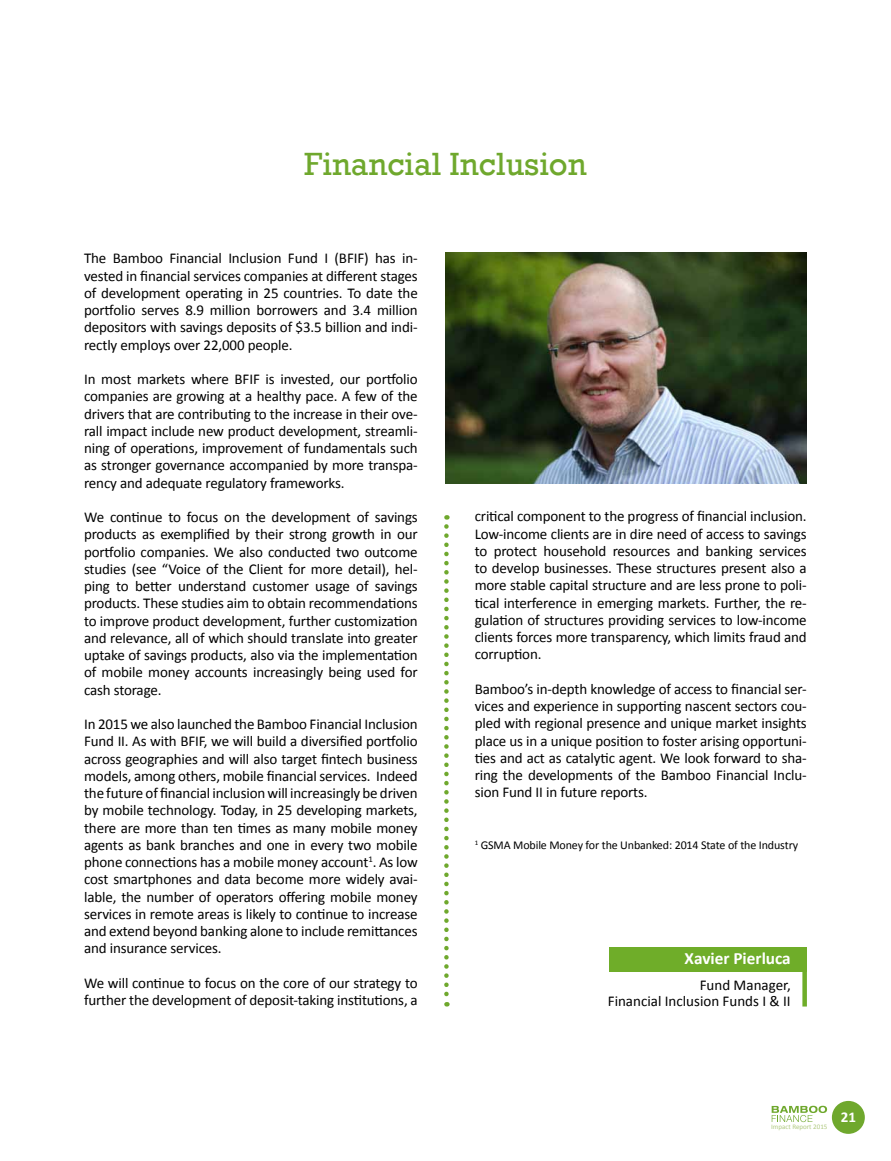
<style>
.page{position:relative;width:891px;height:1161px;background:#fff}
.page>*{position:absolute;margin:0;border:0;box-sizing:border-box;transform-origin:0 0}
.t1{font:33px "Rockwell";color:#6fa82d}
.t2{font:700 17.25px "Calibri";color:#fff}
.t3{font:15px/17.2px "Calibri";letter-spacing:-.01em;color:#000;text-align:justify}
.t4{font:700 15px "Calibri";color:#fff}
.t5{font:12px "Calibri";letter-spacing:-.01em;color:#000}
.t6{font:7.05px "Calibri";color:#b0c981}
</style>
<div class="page">
<div style="left:832px;top:1101px;width:33px;height:33px;background:#6fa82d;border-radius:50%"></div>
<svg style="left:772px;top:1106px;width:55px;height:16px"></svg>
<svg style="left:444px;top:526px;width:5px;height:481px"></svg>
<img style="left:446px;top:252px;width:361px;height:232px">
<div style="left:609px;top:947px;width:198px;height:24px;background:#6fad29"></div>
<div style="left:802px;top:969px;width:5px;height:38px;background:#6fad29"></div>
<h1 class="t1" style="left:304px;top:145px;width:284px">Financial Inclusion</h1>
<p class="t3" style="left:84px;top:249px;width:335px">The Bamboo Financial Inclusion Fund I (BFIF) has in&shy;vested in financial services companies at different stages of development operating in 25 countries. To date the portfolio serves 8.9 million borrowers and 3.4 million depositors with savings deposits of $3.5 billion and indi&shy;rectly employs over 22,000 people.</p>
<p class="t3" style="left:84px;top:370px;width:335px">In most markets where BFIF is invested, our portfolio companies are growing at a healthy pace. A few of the drivers that are contributing to the increase in their ove&shy;rall impact include new product development, streamli&shy;ning of operations, improvement of fundamentals such as stronger governance accompanied by more transpa&shy;rency and adequate regulatory frameworks.</p>
<p class="t3" style="left:84px;top:508px;width:335px">We continue to focus on the development of savings products as exemplified by their strong growth in our portfolio companies. We also conducted two outcome studies (see “Voice of the Client for more detail), hel&shy;ping to better understand customer usage of savings products. These studies aim to obtain recommendations to improve product development, further customization and relevance, all of which should translate into greater uptake of savings products, also via the implementation of mobile money accounts increasingly being used for cash storage.</p>
<p class="t3" style="left:84px;top:715px;width:335px">In 2015 we also launched the Bamboo Financial Inclusion Fund II. As with BFIF, we will build a diversified portfolio across geographies and will also target fintech business models, among others, mobile financial services. Indeed the future of financial inclusion will increasingly be driven by mobile technology. Today, in 25 developing markets, there are more than ten times as many mobile money agents as bank branches and one in every two mobile phone connections has a mobile money account<sup>1</sup>. As low cost smartphones and data become more widely avai&shy;lable, the number of operators offering mobile money services in remote areas is likely to continue to increase and extend beyond banking alone to include remittances and insurance services.</p>
<p class="t3" style="left:84px;top:974px;width:335px">We will continue to focus on the core of our strategy to further the development of deposit-taking institutions, a</p>
<p class="t3" style="left:475px;top:507px;width:334px">critical component to the progress of financial inclusion.<br>Low-income clients are in dire need of access to savings to protect household resources and banking services to develop businesses. These structures present also a more stable capital structure and are less prone to poli&shy;tical interference in emerging markets. Further, the re&shy;gulation of structures providing services to low-income clients forces more transparency, which limits fraud and corruption.</p>
<p class="t3" style="left:475px;top:680px;width:334px">Bamboo’s in-depth knowledge of access to financial ser&shy;vices and experience in supporting nascent sectors cou&shy;pled with regional presence and unique market insights place us in a unique position to foster arising opportuni&shy;ties and act as catalytic agent. We look forward to sha&shy;ring the developments of the Bamboo Financial Inclu&shy;sion Fund II in future reports.</p>
<p class="t5" style="left:475px;top:838px;width:325px"><sup>1</sup> GSMA Mobile Money for the Unbanked: 2014 State of the Industry</p>
<p class="t2" style="left:685px;top:948px;width:108px">Xavier Pierluca</p>
<p class="t3" style="left:608px;top:976px;width:185px;line-height:16.5px;text-align:right">Fund Manager,<br>Financial Inclusion Funds I &amp; II</p>
<p class="t6" style="left:771px;top:1122px;width:58px">Impact Report 2015</p>
<p class="t4" style="left:841px;top:1108px;width:17px">21</p>
</div>
